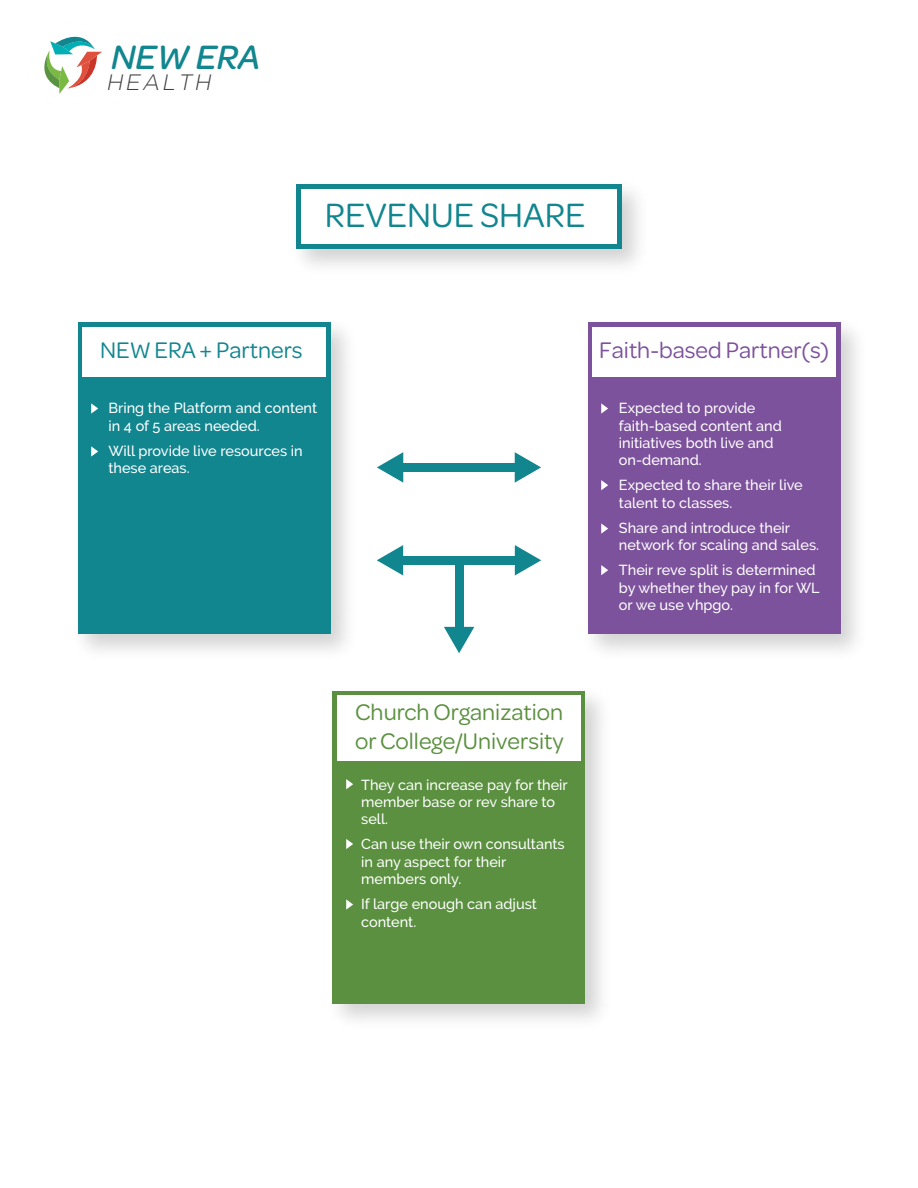
<style>
.page{position:relative;width:918px;height:1188px;background:#fff}
.page>*{position:absolute;margin:0;border:0;box-sizing:border-box;transform-origin:0 0}
.t1{font:36px "Omnes";color:#12868f}
.t2{font:italic 500 36px "Omnes";color:#12868f}
.t3{font:24.15px/29px "Omnes";color:#5a903f}
.t4{font:24.15px "Omnes";color:#7d529c}
.t5{font:24.15px "Omnes";color:#12868f}
.t6{font:italic 300 22.2px "Gotham";color:#404040}
.t7{font:500 14.4px/17.4px "Raleway";color:#fff}
</style>
<div class="page">
<img style="left:78px;top:322px;width:269px;height:329px">
<div style="left:78px;top:323px;width:252px;height:311px;background:#12868f"></div>
<div style="left:82px;top:327px;width:244px;height:50px;background:#fff"></div>
<svg style="left:91px;top:403px;width:7px;height:11px"></svg>
<svg style="left:91px;top:446px;width:7px;height:11px"></svg>
<img style="left:332px;top:691px;width:270px;height:329px">
<div style="left:333px;top:691px;width:252px;height:313px;background:#5a903f"></div>
<div style="left:337px;top:695px;width:244px;height:66px;background:#fff"></div>
<svg style="left:346px;top:779px;width:7px;height:10px"></svg>
<svg style="left:346px;top:839px;width:7px;height:10px"></svg>
<svg style="left:346px;top:899px;width:7px;height:11px"></svg>
<img style="left:588px;top:322px;width:269px;height:329px">
<div style="left:588px;top:323px;width:252px;height:311px;background:#7d529c"></div>
<div style="left:592px;top:327px;width:244px;height:50px;background:#fff"></div>
<svg style="left:601px;top:403px;width:7px;height:11px"></svg>
<svg style="left:601px;top:480px;width:7px;height:10px"></svg>
<svg style="left:601px;top:523px;width:7px;height:11px"></svg>
<svg style="left:601px;top:565px;width:7px;height:10px"></svg>
<div style="left:296px;top:184px;width:326px;height:65px;background:#12868f"></div>
<div style="left:302px;top:189px;width:315px;height:55px;background:#fff"></div>
<div style="left:403px;top:463px;width:112px;height:8px;background:#12868f"></div>
<svg style="left:377px;top:452px;width:26px;height:31px"></svg>
<svg style="left:515px;top:452px;width:26px;height:31px"></svg>
<div style="left:403px;top:556px;width:112px;height:8px;background:#12868f"></div>
<div style="left:455px;top:556px;width:8px;height:71px;background:#12868f"></div>
<svg style="left:377px;top:545px;width:26px;height:31px"></svg>
<svg style="left:515px;top:545px;width:26px;height:31px"></svg>
<svg style="left:444px;top:627px;width:30px;height:26px"></svg>
<svg style="left:44px;top:36px;width:58px;height:58px"></svg>
<h1 class="t2" style="left:111px;top:33px;width:151px">NEW ERA</h1>
<h3 class="t6" style="left:106px;top:70px;width:111px">HEALTH</h3>
<h1 class="t1" style="left:325px;top:191px;width:262px">REVENUE SHARE</h1>
<h2 class="t5" style="left:100px;top:333px;width:204px">NEW ERA + Partners</h2>
<p class="t7" style="left:108px;top:400px;width:210px">Bring the Platform and content in 4 of 5 areas needed.</p>
<p class="t7" style="left:108px;top:442px;width:196px">Will provide live resources in these areas.</p>
<h2 class="t4" style="left:599px;top:333px;width:231px">Faith-based Partner(s)</h2>
<p class="t7" style="left:619px;top:400px;width:164px">Expected to provide faith-based content and initiatives both live and on-demand.</p>
<p class="t7" style="left:619px;top:477px;width:185px">Expected to share their live talent to classes.</p>
<p class="t7" style="left:619px;top:519px;width:202px">Share and introduce their network for scaling and sales.</p>
<p class="t7" style="left:619px;top:561px;width:202px">Their reve split is determined by whether they pay in for WL or we use vhpgo.</p>
<h2 class="t3" style="left:355px;top:696px;width:210px">Church Organization or College/University</h2>
<p class="t7" style="left:361px;top:776px;width:208px">They can increase pay for their member base or rev share to sell.</p>
<p class="t7" style="left:361px;top:836px;width:205px">Can use their own consultants in any aspect for their members only.</p>
<p class="t7" style="left:361px;top:895px;width:177px">If large enough can adjust content.</p>
</div>
